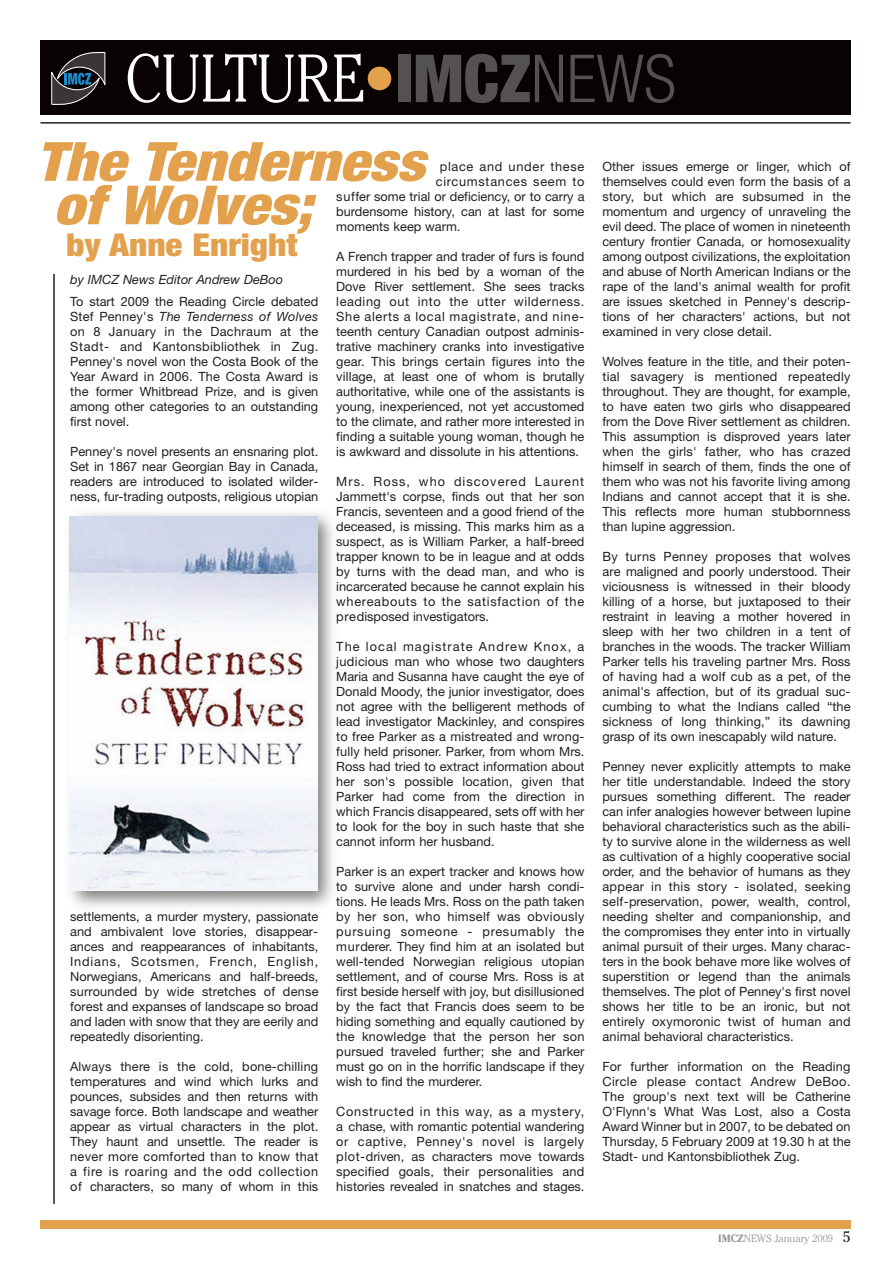
<style>
.page{position:relative;width:893px;height:1263px;background:#fff}
.page>*{position:absolute;margin:0;border:0;box-sizing:border-box;transform-origin:0 0}
.t1{font:300 66.9px "Cheltenham";color:#fff;scale:.87 1}
.t2{font:italic 900 condensed 54px/43.5px "Helvetica Neue";color:#e3a14d;scale:1.13 1}
.t3{font:900 condensed 31.5px "Helvetica Neue";color:#e3a14d;scale:1.12 1}
.t4{font:12.75px/15px "Helvetica Neue";color:#231f20;text-align:justify}
.t5{font:12.75px "Helvetica Neue";letter-spacing:.055em;color:#231f20}
.t6{font:italic 12.75px "Helvetica Neue";color:#231f20}
.t7{font:300 10.5px "Cheltenham";color:#939598}
.s1{font-family:"Helvetica Neue";font-weight:900;font-stretch:condensed;font-size:66.3px;color:#e3a14d}
.s2{font-family:"Helvetica Neue";font-weight:900;font-stretch:condensed;font-size:66.3px;color:#545151}
.s3{font-family:"Helvetica Neue";font-stretch:condensed;font-size:66.3px;color:#545151}
.s4{font-style:italic}
.s5{font-weight:700}
.s6{font-weight:400;font-size:15px;color:#231f20}
</style>
<div class="page">
<img style="left:69px;top:513px;width:264px;height:395px">
<div style="left:40px;top:1220px;width:810px;height:8px;background:#e3a14d"></div>
<div style="left:40px;top:41px;width:810px;height:74px;background:#080302"></div>
<svg style="left:51px;top:52px;width:54px;height:53px"></svg>
<hr style="left:40px;top:122px;width:810px;height:2px;background:#231f20">
<hr style="left:53px;top:274px;width:2px;height:930px;background:#231f20">
<img style="left:70px;top:517px;width:247px;height:373px">
<h1 class="t1" style="left:126px;top:52px;width:634px">CULTURE <span class="s1">•</span><span class="s2">IMCZ</span><span class="s3">NEWS</span></h1>
<h2 class="t2" style="left:53px;top:144px;width:330px;text-indent:-17px">The Tenderness of Wolves;</h2>
<h3 class="t3" style="left:66px;top:233px;width:208px">by Anne Enright</h3>
<p class="t4" style="left:602px;top:160px;width:250px">Other issues emerge or linger, which of themselves could even form the basis of a story, but which are subsumed in the momentum and urgency of unraveling the evil deed. The place of women in nineteenth century frontier Canada, or homosexuality among outpost civilizations, the exploitation and abuse of North American Indians or the rape of the land's animal wealth for profit are issues sketched in Penney's descrip&shy;tions of her characters' actions, but not examined in very close detail.</p>
<p class="t4" style="left:602px;top:355px;width:250px">Wolves feature in the title, and their poten&shy;tial savagery is mentioned repeatedly throughout. They are thought, for example, to have eaten two girls who disappeared from the Dove River settlement as children.<br>This assumption is disproved years later when the girls' father, who has crazed himself in search of them, finds the one of them who was not his favorite living among Indians and cannot accept that it is she.<br>This reflects more human stubbornness than lupine aggression.</p>
<p class="t4" style="left:602px;top:550px;width:250px">By turns Penney proposes that wolves are maligned and poorly understood. Their viciousness is witnessed in their bloody killing of a horse, but juxtaposed to their restraint in leaving a mother hovered in sleep with her two children in a tent of branches in the woods. The tracker William Parker tells his traveling partner Mrs. Ross of having had a wolf cub as a pet, of the animal's affection, but of its gradual suc&shy;cumbing to what the Indians called “the sickness of long thinking,” its dawning grasp of its own inescapably wild nature.</p>
<p class="t4" style="left:602px;top:760px;width:250px">Penney never explicitly attempts to make her title understandable. Indeed the story pursues something different. The reader can infer analogies however between lupine behavioral characteristics such as the abili&shy;ty to survive alone in the wilderness as well as cultivation of a highly cooperative social order, and the behavior of humans as they appear in this story - isolated, seeking self-preservation, power, wealth, control, needing shelter and companionship, and the compromises they enter into in virtually animal pursuit of their urges. Many charac&shy;ters in the book behave more like wolves of superstition or legend than the animals themselves. The plot of Penney's first novel shows her title to be an ironic, but not entirely oxymoronic twist of human and animal behavioral characteristics.</p>
<p class="t4" style="left:602px;top:1060px;width:250px">For further information on the Reading Circle please contact Andrew DeBoo.<br>The group's next text will be Catherine O'Flynn's What Was Lost, also a Costa Award Winner but in 2007, to be debated on Thursday, 5 February 2009 at 19.30 h at the Stadt- und Kantonsbibliothek Zug.</p>
<p class="t5" style="left:440px;top:162px;width:146px">place and under these</p>
<p class="t5" style="left:436px;top:177px;width:150px">circumstances seem to</p>
<p class="t4" style="left:336px;top:190px;width:250px">suffer some trial or deficiency, or to carry a</p>
<p class="t4" style="left:336px;top:205px;width:250px">burdensome history, can at last for some</p>
<p class="t4" style="left:336px;top:220px;width:126px">moments keep warm.</p>
<p class="t4" style="left:336px;top:250px;width:250px">A French trapper and trader of furs is found murdered in his bed by a woman of the Dove River settlement. She sees tracks leading out into the utter wilderness.<br>She alerts a local magistrate, and nine&shy;teenth century Canadian outpost adminis&shy;trative machinery cranks into investigative gear. This brings certain figures into the village, at least one of whom is brutally authoritative, while one of the assistants is young, inexperienced, not yet accustomed to the climate, and rather more interested in finding a suitable young woman, though he is awkward and dissolute in his attentions.</p>
<p class="t4" style="left:336px;top:475px;width:250px">Mrs. Ross, who discovered Laurent Jammett's corpse, finds out that her son Francis, seventeen and a good friend of the deceased, is missing. This marks him as a suspect, as is William Parker, a half-breed trapper known to be in league and at odds by turns with the dead man, and who is incarcerated because he cannot explain his whereabouts to the satisfaction of the predisposed investigators.</p>
<p class="t4" style="left:336px;top:640px;width:250px">The local magistrate Andrew Knox, a judicious man who whose two daughters Maria and Susanna have caught the eye of Donald Moody, the junior investigator, does not agree with the belligerent methods of lead investigator Mackinley, and conspires to free Parker as a mistreated and wrong&shy;fully held prisoner. Parker, from whom Mrs.<br>Ross had tried to extract information about her son's possible location, given that Parker had come from the direction in which Francis disappeared, sets off with her to look for the boy in such haste that she cannot inform her husband.</p>
<p class="t4" style="left:336px;top:865px;width:250px">Parker is an expert tracker and knows how to survive alone and under harsh condi&shy;tions. He leads Mrs. Ross on the path taken by her son, who himself was obviously pursuing someone - presumably the murderer. They find him at an isolated but well-tended Norwegian religious utopian settlement, and of course Mrs. Ross is at first beside herself with joy, but disillusioned by the fact that Francis does seem to be hiding something and equally cautioned by the knowledge that the person her son pursued traveled further; she and Parker must go on in the horrific landscape if they wish to find the murderer.</p>
<p class="t4" style="left:336px;top:1105px;width:250px">Constructed in this way, as a mystery, a chase, with romantic potential wandering or captive, Penney's novel is largely plot-driven, as characters move towards specified goals, their personalities and histories revealed in snatches and stages.</p>
<p class="t6" style="left:70px;top:272px;width:215px">by IMCZ News Editor Andrew DeBoo</p>
<p class="t4" style="left:70px;top:295px;width:250px">To start 2009 the Reading Circle debated Stef Penney's <span class="s4">The Tenderness of Wolves </span>on 8 January in the Dachraum at the Stadt- and Kantonsbibliothek in Zug.<br>Penney's novel won the Costa Book of the Year Award in 2006. The Costa Award is the former Whitbread Prize, and is given among other categories to an outstanding first novel.</p>
<p class="t4" style="left:70px;top:445px;width:250px">Penney's novel presents an ensnaring plot.<br>Set in 1867 near Georgian Bay in Canada, readers are introduced to isolated wilder&shy;ness, fur-trading outposts, religious utopian</p>
<p class="t4" style="left:70px;top:910px;width:250px">settlements, a murder mystery, passionate and ambivalent love stories, disappear&shy;ances and reappearances of inhabitants, Indians, Scotsmen, French, English, Norwegians, Americans and half-breeds, surrounded by wide stretches of dense forest and expanses of landscape so broad and laden with snow that they are eerily and repeatedly disorienting.</p>
<p class="t4" style="left:70px;top:1060px;width:250px">Always there is the cold, bone-chilling temperatures and wind which lurks and pounces, subsides and then returns with savage force. Both landscape and weather appear as virtual characters in the plot.<br>They haunt and unsettle. The reader is never more comforted than to know that a fire is roaring and the odd collection of characters, so many of whom in this</p>
<p class="t7" style="left:718px;top:1234px;width:134px"><span class="s5">IMCZ</span>NEWS January 2009 <span class="s6">5</span></p>
</div>
